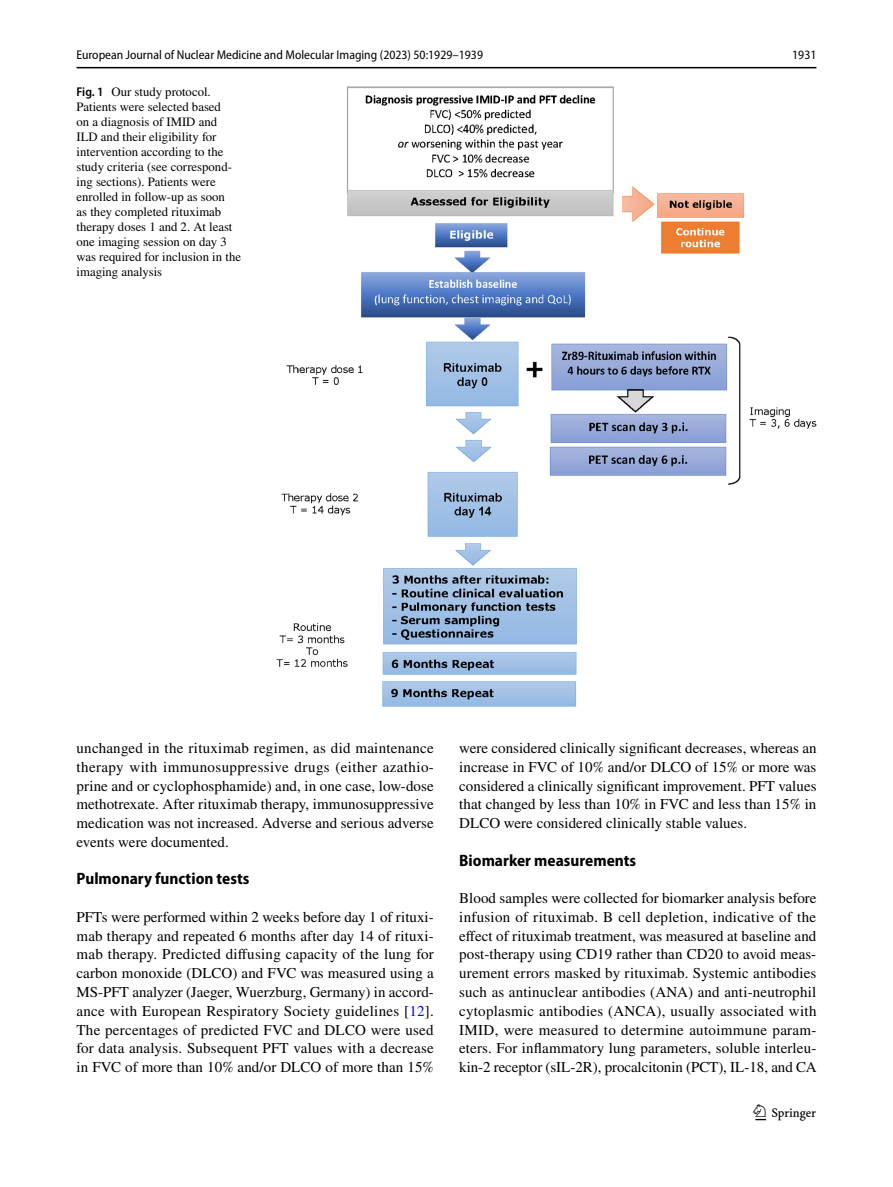
<style>
.page{position:relative;width:893px;height:1187px;background:#fff}
.page>*{position:absolute;margin:0;border:0;box-sizing:border-box;transform-origin:0 0}
.t1{font:22.5px "Springnew Regular 3";color:#000}
.t2{font:700 semi-condensed 16.5px "Myriad Pro";color:#000}
.t3{font:15px/18.8px "STIX";letter-spacing:.005em;color:#000;text-align:justify}
.t4{font:12.75px/15px "STIX";color:#000}
.t5{font:semi-condensed 12.75px "Myriad Pro";color:#000}
.s1{font-family:"Myriad Pro";font-weight:600;font-stretch:semi-condensed}
.s2{color:#00f}
</style>
<div class="page">
<hr style="left:77px;top:67px;width:739px;height:1px;background:#000">
<img style="left:276px;top:87px;width:540px;height:619px">
<p class="t5" style="left:77px;top:48px;width:408px">European Journal of Nuclear Medicine and Molecular Imaging (2023) 50:1929–1939</p>
<p class="t5" style="left:792px;top:48px;width:26px">1931</p>
<p class="t4" style="left:77px;top:85px;width:166px"><span class="s1">Fig. 1</span> Our study protocol.<br>Patients were selected based<br>on a diagnosis of IMID and<br>ILD and their eligibility for intervention according to the study criteria (see correspond&shy;ing sections). Patients were enrolled in follow-up as soon<br>as they completed rituximab therapy doses 1 and 2. At least one imaging session on day 3 was required for inclusion in the imaging analysis</p>
<p class="t3" style="left:77px;top:739px;width:359px">unchanged in the rituximab regimen, as did maintenance therapy with immunosuppressive drugs (either azathio&shy;prine and or cyclophosphamide) and, in one case, low-dose methotrexate. After rituximab therapy, immunosuppressive medication was not increased. Adverse and serious adverse events were documented.</p>
<p class="t2" style="left:77px;top:869px;width:174px">Pulmonary function tests</p>
<p class="t3" style="left:77px;top:908px;width:359px">PFTs were performed within 2 weeks before day 1 of rituxi&shy;mab therapy and repeated 6 months after day 14 of rituxi&shy;mab therapy. Predicted diffusing capacity of the lung for carbon monoxide (DLCO) and FVC was measured using a MS-PFT analyzer (Jaeger, Wuerzburg, Germany) in accord&shy;ance with European Respiratory Society guidelines [<span class="s2">12</span>].<br>The percentages of predicted FVC and DLCO were used for data analysis. Subsequent PFT values with a decrease in FVC of more than 10% and/or DLCO of more than 15%</p>
<p class="t3" style="left:459px;top:739px;width:359px">were considered clinically significant decreases, whereas an increase in FVC of 10% and/or DLCO of 15% or more was considered a clinically significant improvement. PFT values that changed by less than 10% in FVC and less than 15% in DLCO were considered clinically stable values.</p>
<p class="t2" style="left:459px;top:850px;width:178px">Biomarker measurements</p>
<p class="t3" style="left:459px;top:889px;width:359px">Blood samples were collected for biomarker analysis before infusion of rituximab. B cell depletion, indicative of the effect of rituximab treatment, was measured at baseline and post-therapy using CD19 rather than CD20 to avoid meas&shy;urement errors masked by rituximab. Systemic antibodies such as antinuclear antibodies (ANA) and anti-neutrophil cytoplasmic antibodies (ANCA), usually associated with IMID, were measured to determine autoimmune param&shy;eters. For inflammatory lung parameters, soluble interleu&shy;kin-2 receptor (sIL-2R), procalcitonin (PCT), IL-18, and CA</p>
<h1 class="t1" style="left:755px;top:1104px;width:62px">1 3</h1>
</div>
